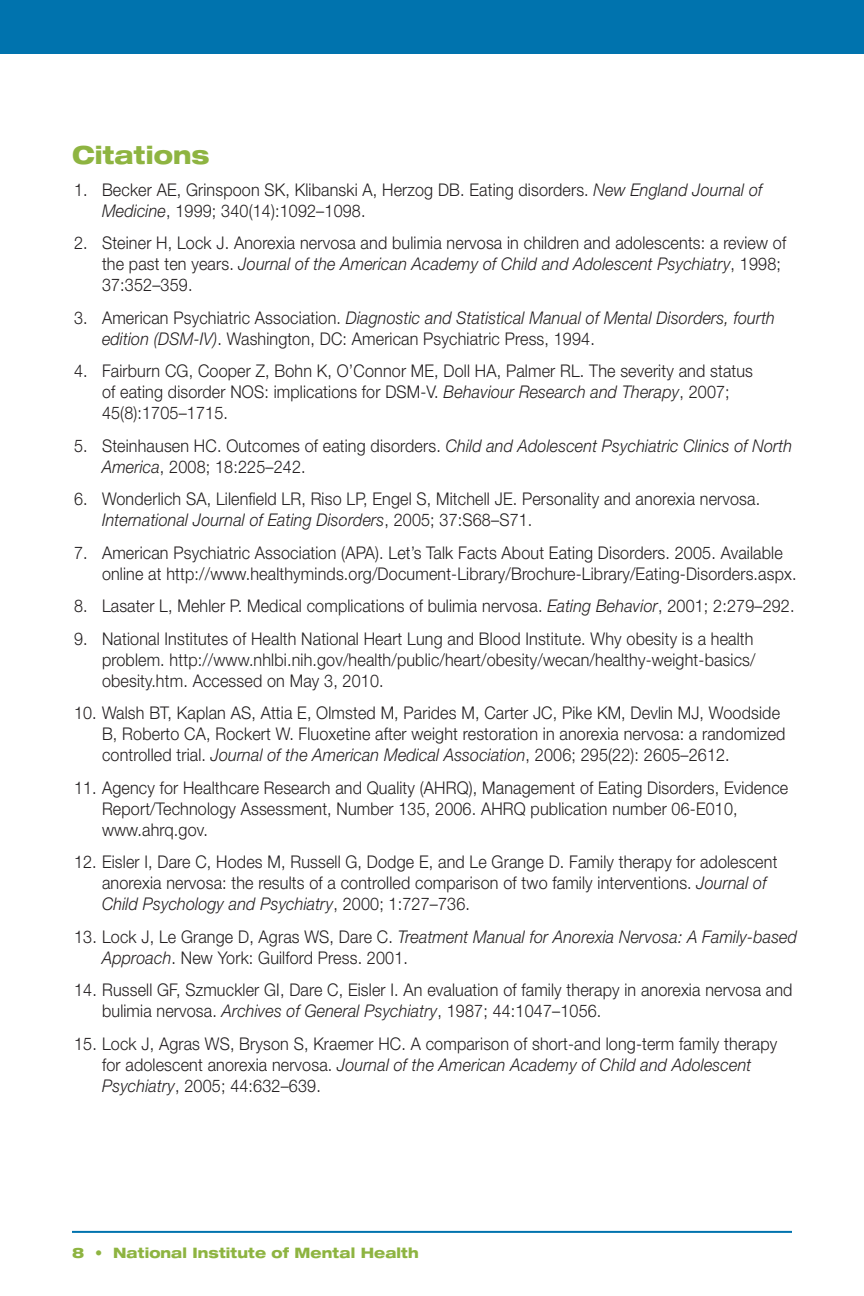
<style>
.page{position:relative;width:864px;height:1296px;background:#fff}
.page>*{position:absolute;margin:0;border:0;box-sizing:border-box;transform-origin:0 0}
.t1{font:800 expanded 25px "Helvetica Neue";color:#8eb441;scale:.95 1}
.t2{font:300 17.6px/21px "Helvetica Neue";letter-spacing:.01em;color:#231f20;scale:.92 1}
.t3{font:800 expanded 14.4px "Helvetica Neue";letter-spacing:.005em;color:#8eb441;scale:.95 1}
.s1{font-style:italic}
.s2{font-weight:900;font-stretch:normal}
</style>
<div class="page">
<div style="left:0;top:0;width:864px;height:54px;background:#0073ae"></div>
<hr style="left:72px;top:1231px;width:720px;height:2px;background:#0073ae">
<h2 class="t1" style="left:72px;top:139px;width:146px">Citations</h2>
<p class="t2" style="left:102px;top:178px;width:719px;text-indent:-28px">1. Becker AE, Grinspoon SK, Klibanski A, Herzog DB. Eating disorders. <span class="s1">New England Journal of<br>Medicine</span>, 1999; 340(14):1092–1098.</p>
<p class="t2" style="left:102px;top:232px;width:746px;text-indent:-28px">2. Steiner H, Lock J. Anorexia nervosa and bulimia nervosa in children and adolescents: a review of the past ten years. <span class="s1">Journal of the American Academy of Child and Adolescent Psychiatry</span>, 1998;<br>37:352–359.</p>
<p class="t2" style="left:102px;top:306px;width:733px;text-indent:-28px">3. American Psychiatric Association. <span class="s1">Diagnostic and Statistical Manual of Mental Disorders, fourth edition (DSM-IV)</span>. Washington, DC: American Psychiatric Press, 1994.</p>
<p class="t2" style="left:102px;top:360px;width:709px;text-indent:-28px">4. Fairburn CG, Cooper Z, Bohn K, O’Connor ME, Doll HA, Palmer RL. The severity and status of eating disorder NOS: implications for DSM-V. <span class="s1">Behaviour Research and Therapy</span>, 2007;<br>45(8):1705–1715.</p>
<p class="t2" style="left:102px;top:434px;width:752px;text-indent:-28px">5. Steinhausen HC. Outcomes of eating disorders. <span class="s1">Child and Adolescent Psychiatric Clinics of North<br>America</span>, 2008; 18:225–242.</p>
<p class="t2" style="left:102px;top:488px;width:717px;text-indent:-28px">6. Wonderlich SA, Lilenfield LR, Riso LP, Engel S, Mitchell JE. Personality and anorexia nervosa.<br><span class="s1">International Journal of Eating Disorders</span>, 2005; 37:S68–S71.</p>
<p class="t2" style="left:102px;top:541px;width:757px;text-indent:-28px">7. American Psychiatric Association (APA). Let’s Talk Facts About Eating Disorders. 2005. Available online at http://www.healthyminds.org/Document-Library/Brochure-Library/Eating-Disorders.aspx.</p>
<p class="t2" style="left:74px;top:595px;width:785px">8. Lasater L, Mehler P. Medical complications of bulimia nervosa. <span class="s1">Eating Behavior</span>, 2001; 2:279–292.</p>
<p class="t2" style="left:102px;top:627px;width:712px;text-indent:-28px">9. National Institutes of Health National Heart Lung and Blood Institute. Why obesity is a health problem. http://www.nhlbi.nih.gov/health/public/heart/obesity/wecan/healthy-weight-basics/ obesity.htm. Accessed on May 3, 2010.</p>
<p class="t2" style="left:102px;top:702px;width:744px;text-indent:-28px">10. Walsh BT, Kaplan AS, Attia E, Olmsted M, Parides M, Carter JC, Pike KM, Devlin MJ, Woodside<br>B, Roberto CA, Rockert W. Fluoxetine after weight restoration in anorexia nervosa: a randomized controlled trial. <span class="s1">Journal of the American Medical Association</span>, 2006; 295(22): 2605–2612.</p>
<p class="t2" style="left:102px;top:776px;width:747px;text-indent:-28px">11. Agency for Healthcare Research and Quality (AHRQ), Management of Eating Disorders, Evidence<br>Report/Technology Assessment, Number 135, 2006. AHRQ publication number 06-E010, www.ahrq.gov.</p>
<p class="t2" style="left:102px;top:851px;width:736px;text-indent:-28px">12. Eisler I, Dare C, Hodes M, Russell G, Dodge E, and Le Grange D. Family therapy for adolescent anorexia nervosa: the results of a controlled comparison of two family interventions. <span class="s1">Journal of<br>Child Psychology and Psychiatry</span>, 2000; 1:727–736.</p>
<p class="t2" style="left:102px;top:925px;width:757px;text-indent:-28px">13. Lock J, Le Grange D, Agras WS, Dare C. <span class="s1">Treatment Manual for Anorexia Nervosa: A Family-based<br>Approach</span>. New York: Guilford Press. 2001.</p>
<p class="t2" style="left:102px;top:979px;width:752px;text-indent:-28px">14. Russell GF, Szmuckler GI, Dare C, Eisler I. An evaluation of family therapy in anorexia nervosa and bulimia nervosa. <span class="s1">Archives of General Psychiatry</span>, 1987; 44:1047–1056.</p>
<p class="t2" style="left:102px;top:1032px;width:735px;text-indent:-28px">15. Lock J, Agras WS, Bryson S, Kraemer HC. A comparison of short-and long-term family therapy for adolescent anorexia nervosa. <span class="s1">Journal of the American Academy of Child and Adolescent<br>Psychiatry</span>, 2005; 44:632–639.</p>
<p class="t3" style="left:72px;top:1244px;width:366px">8 <span class="s2">•</span> National Institute of Mental Health</p>
</div>
